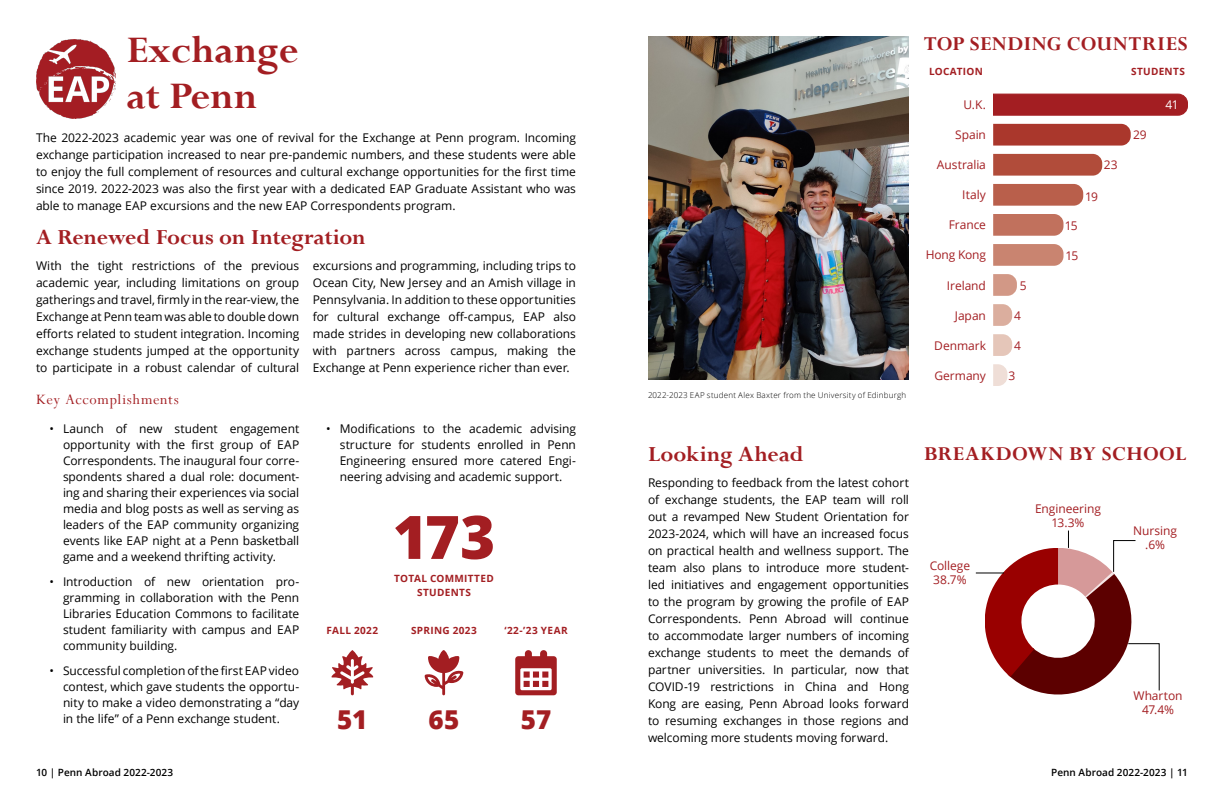
<style>
.page{position:relative;width:1224px;height:792px;background:#fff}
.page>*{position:absolute;margin:0;border:0;box-sizing:border-box;transform-origin:0 0}
.Infographic_Text{font:800 60px "Open Sans";color:#a31e22}
.Title_TOC{font:700 42px/46px "Perpetua";color:#a31e22}
.Infographic_Subtitle{font:800 26px "Open Sans";color:#a31e22}
.Infographic_Text-2{font:800 26px "Open Sans";color:#a31e22}
.Section_Title_Span_Column{font:700 24px "Perpetua";letter-spacing:-.005em;color:#a31e22}
.Infographic_Title{font:700 22px "Perpetua";letter-spacing:.02em;color:#a31e22}
.t1{font:16px "Perpetua";letter-spacing:.045em;color:#a31e22}
.Body_Text{font:12px/17px "Open Sans";letter-spacing:-.005em;color:#000;text-align:justify}
.Bullet_Point{font:12px/16px "Open Sans";letter-spacing:-.005em;color:#000;text-align:justify}
.Infographic_Text-3{font:12px "Open Sans";letter-spacing:-.005em;color:#a31e22}
.Infographic_Text-4{font:12px "Open Sans";color:#fff}
.Infographic_Subtitle-2{font:700 10px/14px "Open Sans";letter-spacing:.035em;color:#a31e22;text-align:center}
.t2{font:600 10px "Open Sans";letter-spacing:.01em;color:#000}
.Photo_Caption{font:300 8px "Open Sans";letter-spacing:.025em;color:#000}
</style>
<div class="page">
<img style="left:36px;top:40px;width:80px;height:79px">
<svg style="left:515px;top:650px;width:42px;height:45px"></svg>
<svg style="left:425px;top:650px;width:38px;height:45px"></svg>
<svg style="left:331px;top:650px;width:42px;height:45px"></svg>
<svg style="left:993px;top:93px;width:195px;height:23px;background:#a7282c"></svg>
<svg style="left:993px;top:124px;width:138px;height:22px;background:#ad3e33"></svg>
<svg style="left:993px;top:214px;width:71px;height:22px;background:#c37764"></svg>
<svg style="left:993px;top:244px;width:71px;height:22px;background:#cb8976"></svg>
<svg style="left:993px;top:274px;width:24px;height:22px"></svg>
<svg style="left:993px;top:304px;width:19px;height:22px"></svg>
<svg style="left:993px;top:364px;width:14px;height:22px"></svg>
<svg style="left:993px;top:334px;width:19px;height:22px"></svg>
<svg style="left:993px;top:184px;width:90px;height:22px;background:#bb6451"></svg>
<svg style="left:993px;top:154px;width:109px;height:22px;background:#b35240"></svg>
<img style="left:648px;top:36px;width:261px;height:344px">
<svg style="left:1058px;top:548px;width:55px;height:26px"></svg>
<svg style="left:1085px;top:572px;width:29px;height:2px"></svg>
<svg style="left:1010px;top:574px;width:121px;height:121px;fill:#5c0000"></svg>
<svg style="left:985px;top:548px;width:73px;height:129px;fill:#900"></svg>
<svg style="left:1127px;top:643px;width:33px;height:48px"></svg>
<svg style="left:1068px;top:531px;width:1px;height:17px"></svg>
<svg style="left:976px;top:572px;width:28px;height:1px"></svg>
<svg style="left:1113px;top:540px;width:23px;height:33px"></svg>
<h2 class="Title_TOC" style="left:127px;top:27px;width:173px">Exchange at Penn</h2>
<p class="Body_Text" style="left:36px;top:128px;width:542px">The 2022-2023 academic year was one of revival for the Exchange at Penn program. Incoming exchange participation increased to near pre-pandemic numbers, and these students were able to enjoy the full complement of resources and cultural exchange opportunities for the first time since 2019. 2022-2023 was also the first year with a dedicated EAP Graduate Assistant who was able to manage EAP excursions and the new EAP Correspondents program.</p>
<h2 class="Section_Title_Span_Column" style="left:36px;top:222px;width:331px">A Renewed Focus on Integration</h2>
<p class="Body_Text" style="left:36px;top:257px;width:265px">With the tight restrictions of the previous academic year, including limitations on group gatherings and travel, firmly in the rear-view, the Exchange at Penn team was able to double down efforts related to student integration. Incoming exchange students jumped at the opportunity to participate in a robust calendar of cultural</p>
<p class="Body_Text" style="left:313px;top:257px;width:265px">excursions and programming, including trips to Ocean City, New Jersey and an Amish village in Pennsylvania. In addition to these opportunities for cultural exchange off-campus, EAP also made strides in developing new collaborations with partners across campus, making the Exchange at Penn experience richer than ever.</p>
<h3 class="t1" style="left:36px;top:389px;width:144px">Key Accomplishments</h3>
<p class="Bullet_Point" style="left:63px;top:420px;width:238px;text-indent:-14px">• Launch of new student engagement opportunity with the first group of EAP Correspondents. The inaugural four corre&shy;spondents shared a dual role: document&shy;ing and sharing their experiences via social media and blog posts as well as serving as leaders of the EAP community organizing events like EAP night at a Penn basketball game and a weekend thrifting activity.</p>
<p class="Bullet_Point" style="left:63px;top:573px;width:238px;text-indent:-14px">• Introduction of new orientation pro&shy;gramming in collaboration with the Penn Libraries Education Commons to facilitate student familiarity with campus and EAP community building.</p>
<p class="Bullet_Point" style="left:63px;top:662px;width:238px;text-indent:-14px">• Successful completion of the first EAP video contest, which gave students the opportu&shy;nity to make a video demonstrating a “day in the life” of a Penn exchange student.</p>
<p class="Bullet_Point" style="left:340px;top:420px;width:238px;text-indent:-14px">• Modifications to the academic advising structure for students enrolled in Penn Engineering ensured more catered Engi&shy;neering advising and academic support.</p>
<p class="Infographic_Text" style="left:393px;top:491px;width:104px">173</p>
<h3 class="Infographic_Subtitle-2" style="left:394px;top:571px;width:101px">TOTAL COMMITTED<br>STUDENTS</h3>
<h3 class="Infographic_Subtitle-2" style="left:327px;top:623px;width:53px">FALL 2022</h3>
<h3 class="Infographic_Subtitle-2" style="left:411px;top:623px;width:67px">SPRING 2023</h3>
<h3 class="Infographic_Subtitle-2" style="left:504px;top:623px;width:65px">‘22-’23 YEAR</h3>
<p class="Infographic_Text-2" style="left:429px;top:699px;width:32px">65</p>
<h3 class="Infographic_Subtitle" style="left:521px;top:699px;width:32px">57</h3>
<h3 class="Infographic_Subtitle" style="left:337px;top:700px;width:32px">51</h3>
<p class="Photo_Caption" style="left:648px;top:390px;width:260px">2022-2023 EAP student Alex Baxter from the University of Edinburgh</p>
<h2 class="Infographic_Title" style="left:924px;top:30px;width:266px">TOP SENDING COUNTRIES</h2>
<h3 class="Infographic_Subtitle-2" style="left:929px;top:64px;width:55px">LOCATION</h3>
<h3 class="Infographic_Subtitle-2" style="left:1131px;top:64px;width:55px">STUDENTS</h3>
<p class="Infographic_Text-3" style="left:963px;top:97px;width:24px">U.K.</p>
<p class="Infographic_Text-3" style="left:955px;top:127px;width:32px">Spain</p>
<p class="Infographic_Text-3" style="left:1133px;top:127px;width:15px">29</p>
<p class="Infographic_Text-3" style="left:937px;top:157px;width:51px">Australia</p>
<p class="Infographic_Text-3" style="left:1104px;top:157px;width:15px">23</p>
<p class="Infographic_Text-3" style="left:962px;top:187px;width:25px">Italy</p>
<p class="Infographic_Text-3" style="left:1085px;top:188px;width:14px">19</p>
<p class="Infographic_Text-3" style="left:1065px;top:218px;width:14px">15</p>
<p class="Infographic_Text-3" style="left:1066px;top:248px;width:14px">15</p>
<p class="Infographic_Text-3" style="left:1020px;top:278px;width:8px">5</p>
<p class="Infographic_Text-3" style="left:1014px;top:308px;width:8px">4</p>
<p class="Infographic_Text-3" style="left:1014px;top:338px;width:8px">4</p>
<p class="Infographic_Text-3" style="left:1009px;top:368px;width:8px">3</p>
<p class="Infographic_Text-3" style="left:949px;top:217px;width:39px">France</p>
<p class="Infographic_Text-3" style="left:926px;top:247px;width:62px">Hong Kong</p>
<p class="Infographic_Text-3" style="left:947px;top:277px;width:41px">Ireland</p>
<p class="Infographic_Text-3" style="left:955px;top:307px;width:33px">Japan</p>
<p class="Infographic_Text-3" style="left:934px;top:337px;width:53px">Denmark</p>
<p class="Infographic_Text-3" style="left:935px;top:367px;width:53px">Germany</p>
<p class="Infographic_Text-4" style="left:1166px;top:97px;width:15px">41</p>
<h2 class="Section_Title_Span_Column" style="left:648px;top:439px;width:157px">Looking Ahead</h2>
<p class="Body_Text" style="left:648px;top:474px;width:263px">Responding to feedback from the latest cohort of exchange students, the EAP team will roll out a revamped New Student Orientation for 2023-2024, which will have an increased focus on practical health and wellness support. The team also plans to introduce more student&shy;led initiatives and engagement opportunities to the program by growing the profile of EAP Correspondents. Penn Abroad will continue to accommodate larger numbers of incoming exchange students to meet the demands of partner universities. In particular, now that COVID-19 restrictions in China and Hong Kong are easing, Penn Abroad looks forward to resuming exchanges in those regions and welcoming more students moving forward.</p>
<h2 class="Infographic_Title" style="left:924px;top:440px;width:264px">BREAKDOWN BY SCHOOL</h2>
<p class="Infographic_Text-3" style="left:930px;top:558px;width:42px">College</p>
<p class="Infographic_Text-3" style="left:933px;top:572px;width:35px">38.7%</p>
<p class="Infographic_Text-3" style="left:1035px;top:500px;width:67px">Engineering</p>
<p class="Infographic_Text-3" style="left:1051px;top:514px;width:35px">13.3%</p>
<p class="Infographic_Text-3" style="left:1133px;top:522px;width:45px">Nursing</p>
<p class="Infographic_Text-3" style="left:1145px;top:536px;width:21px">.6%</p>
<p class="Infographic_Text-3" style="left:1133px;top:687px;width:51px">Wharton</p>
<p class="Infographic_Text-3" style="left:1142px;top:701px;width:34px">47.4%</p>
<p class="t2" style="left:36px;top:765px;width:139px">10 | Penn Abroad 2022-2023</p>
<p class="t2" style="left:1051px;top:765px;width:138px">Penn Abroad 2022-2023 | 11</p>
</div>
